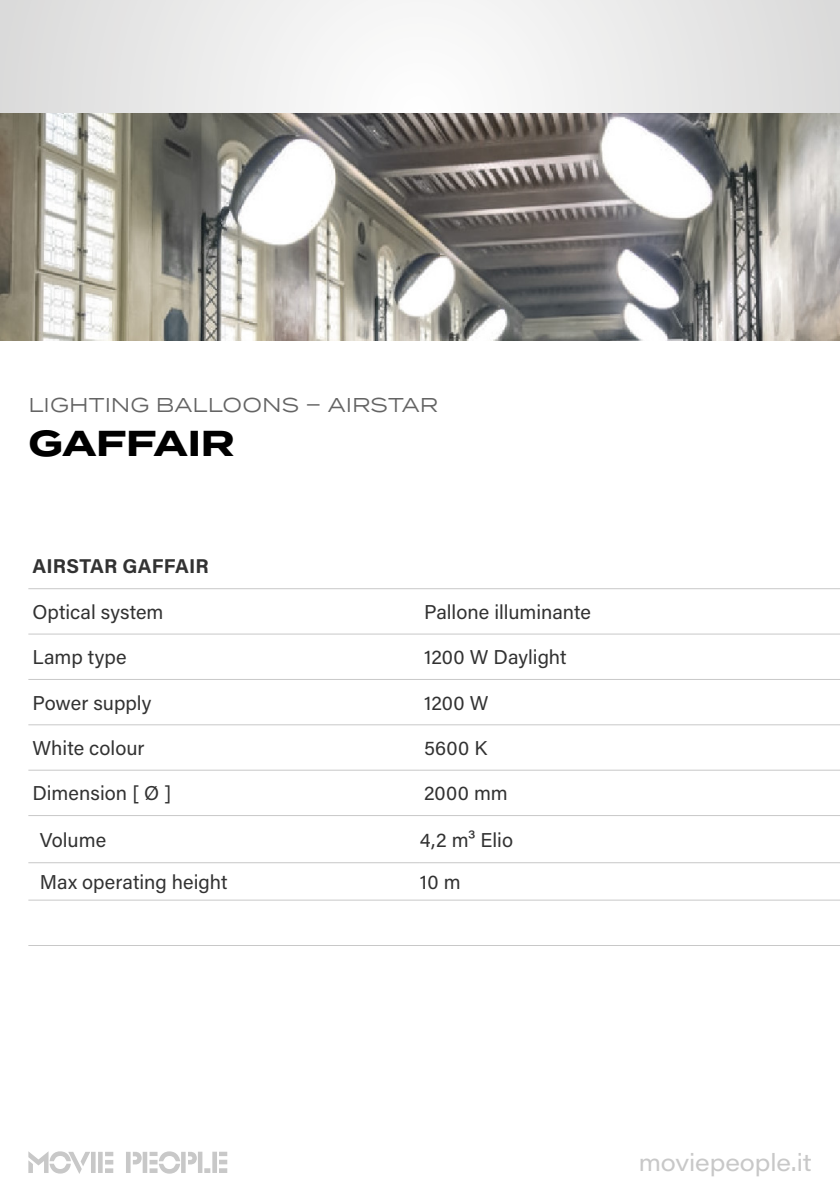
<style>
.page{position:relative;width:840px;height:1191px;background:#fff}
.page>*{position:absolute;margin:0;border:0;box-sizing:border-box;transform-origin:0 0}
.t1{font:700 36px "Termina";letter-spacing:-.01em;color:#000}
.t2{font:24px "Acumin Pro Wide";letter-spacing:-.005em;color:#c8c8c8}
.t3{font:20px "Acumin Pro";color:#323232}
.t4{font:20px "Termina";letter-spacing:.005em;color:#646464}
.t5{font:700 20px "Acumin Pro";letter-spacing:.01em;color:#323232}
</style>
<div class="page">
<svg style="left:28px;top:1151px;width:199px;height:23px"></svg>
<svg style="left:0;top:0;width:839px;height:113px"></svg>
<hr style="left:28px;top:588px;width:392px;height:1px;background:#c8c8c8">
<hr style="left:420px;top:588px;width:419px;height:1px;background:#c8c8c8">
<hr style="left:28px;top:634px;width:392px;height:1px;background:#c8c8c8">
<hr style="left:420px;top:634px;width:419px;height:1px;background:#c8c8c8">
<hr style="left:28px;top:679px;width:392px;height:1px;background:#c8c8c8">
<hr style="left:420px;top:679px;width:419px;height:1px;background:#c8c8c8">
<hr style="left:28px;top:724px;width:392px;height:1px;background:#c8c8c8">
<hr style="left:420px;top:724px;width:419px;height:1px;background:#c8c8c8">
<hr style="left:28px;top:770px;width:392px;height:1px;background:#c8c8c8">
<hr style="left:420px;top:770px;width:419px;height:1px;background:#c8c8c8">
<hr style="left:28px;top:815px;width:392px;height:1px;background:#c8c8c8">
<hr style="left:420px;top:815px;width:419px;height:1px;background:#c8c8c8">
<hr style="left:28px;top:862px;width:392px;height:1px;background:#c8c8c8">
<hr style="left:420px;top:862px;width:419px;height:1px;background:#c8c8c8">
<hr style="left:28px;top:899px;width:392px;height:1px;background:#c8c8c8">
<hr style="left:420px;top:899px;width:419px;height:1px;background:#c8c8c8">
<hr style="left:28px;top:945px;width:392px;height:1px;background:#c8c8c8">
<hr style="left:420px;top:945px;width:419px;height:1px;background:#c8c8c8">
<img style="left:0;top:113px;width:839px;height:227px">
<p class="t4" style="left:28px;top:391px;width:411px">LIGHTING BALLOONS – AIRSTAR</p>
<h1 class="t1" style="left:28px;top:416px;width:208px">GAFFAIR</h1>
<p class="t5" style="left:32px;top:552px;width:178px">AIRSTAR GAFFAIR</p>
<p class="t3" style="left:32px;top:598px;width:133px">Optical system</p>
<p class="t3" style="left:424px;top:598px;width:168px">Pallone illuminante</p>
<p class="t3" style="left:32px;top:643px;width:96px">Lamp type</p>
<p class="t3" style="left:424px;top:643px;width:144px">1200 W Daylight</p>
<p class="t3" style="left:32px;top:688px;width:120px">Power supply</p>
<p class="t3" style="left:424px;top:688px;width:66px">1200 W</p>
<p class="t3" style="left:32px;top:734px;width:114px">White colour</p>
<p class="t3" style="left:424px;top:734px;width:65px">5600 K</p>
<p class="t3" style="left:32px;top:779px;width:140px">Dimension [ Ø ]</p>
<p class="t3" style="left:424px;top:779px;width:85px">2000 mm</p>
<p class="t3" style="left:40px;top:825px;width:68px">Volume</p>
<p class="t3" style="left:420px;top:825px;width:95px">4,2 m³ Elio</p>
<p class="t3" style="left:40px;top:868px;width:189px">Max operating height</p>
<p class="t3" style="left:420px;top:868px;width:42px">10 m</p>
<p class="t2" style="left:638px;top:1145px;width:174px">moviepeople.it</p>
</div>
